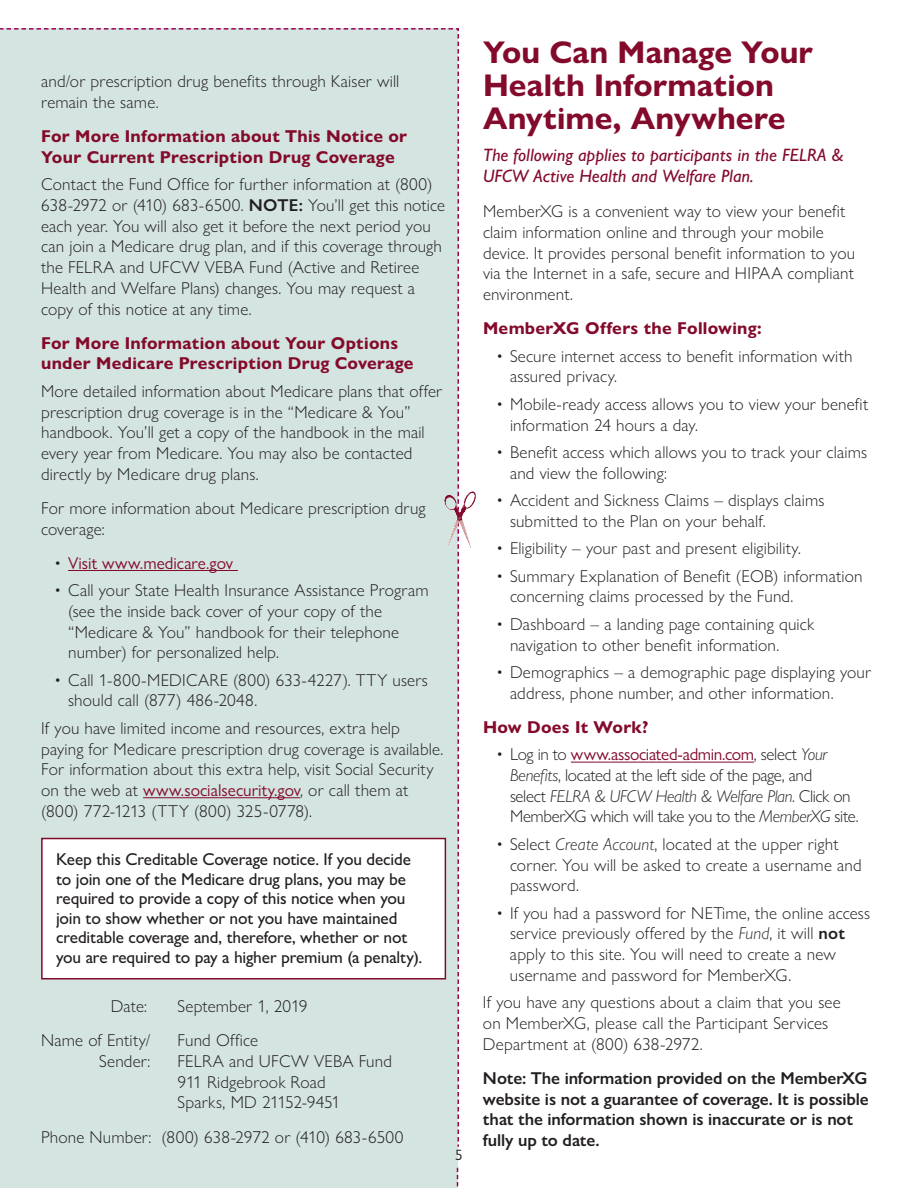
<style>
.page{position:relative;width:918px;height:1188px;background:#fff}
.page>*{position:absolute;margin:0;border:0;box-sizing:border-box;transform-origin:0 0}
.Headline_-_2019{font:700 31.5px/33px "Gill Sans Nova";letter-spacing:.005em;color:#830a2b}
.The_Following__-_20{font:italic 500 18px/21.6px "Gill Sans Nova";color:#830a2b}
.Body_-_2019{font:300 17.25px/20.7px "Gill Sans Nova";letter-spacing:.01em;color:#231f20}
.Body_-_2019-2{font:500 17.25px/19.5px "Gill Sans Nova";letter-spacing:-.01em;color:#231f20}
.Sub_Head_Maroon_-_20{font:700 17.25px/20.7px "Gill Sans Nova";letter-spacing:.015em;color:#830a2b}
.Body_-_2019-3{font:300 17.25px/20.7px "Gill Sans Nova";letter-spacing:-.02em;color:#231f20}
.Body_-_2019-4{font:600 17.25px/20.7px "Gill Sans Nova";letter-spacing:-.005em;color:#231f20}
.t1{font:17.25px "Gill Sans Nova";color:#830a2b}
.t2{font:15px "Gill Sans Nova";color:#231f20}
.s1{font-weight:600}
.s2{font-weight:300;color:#231f20}
.s3{font-weight:400;color:#830a2b}
.s4{font-style:italic}
</style>
<div class="page">
<div style="left:0;top:28px;width:458px;height:1160px;background:#d4e4e1"></div>
<hr style="left:571px;top:762px;width:183px;height:1px;background:#830a2b">
<svg style="left:0;top:28px;width:459px;height:1119px"></svg>
<hr style="left:68px;top:570px;width:170px;height:1px;background:#830a2b">
<hr style="left:143px;top:797px;width:157px;height:1px;background:#830a2b">
<img style="left:444px;top:491px;width:28px;height:56px">
<svg style="left:457px;top:1168px;width:1px;height:19px"></svg>
<div style="left:42px;top:839px;width:403px;height:140px;background:#fff"></div>
<div style="left:41px;top:838px;width:405px;height:142px;border:2px solid #830a2b"></div>
<p class="Body_-_2019" style="left:41px;top:71px;width:360px">and/or prescription drug benefits through Kaiser will remain the same.</p>
<p class="Sub_Head_Maroon_-_20" style="left:41px;top:126px;width:368px">For More Information about This Notice or<br>Your Current Prescription Drug Coverage</p>
<p class="Body_-_2019" style="left:41px;top:174px;width:406px">Contact the Fund Office for further information at (800)<br>638-2972 or (410) 683-6500. <span class="s1">NOTE:</span> You’ll get this notice each year. You will also get it before the next period you can join a Medicare drug plan, and if this coverage through the FELRA and UFCW VEBA Fund (Active and Retiree Health and Welfare Plans) changes. You may request a copy of this notice at any time.</p>
<p class="Sub_Head_Maroon_-_20" style="left:41px;top:332px;width:374px">For More Information about Your Options under Medicare Prescription Drug Coverage</p>
<p class="Body_-_2019" style="left:41px;top:380px;width:403px">More detailed information about Medicare plans that offer prescription drug coverage is in the “Medicare &amp; You” handbook. You’ll get a copy of the handbook in the mail every year from Medicare. You may also be contacted directly by Medicare drug plans.</p>
<p class="Body_-_2019" style="left:41px;top:497px;width:386px">For more information about Medicare prescription drug coverage:</p>
<p class="t1" style="left:55px;top:552px;width:180px"><span class="s2">•</span> Visit www.medicare.gov</p>
<p class="Body_-_2019" style="left:68px;top:580px;width:362px;text-indent:-14px">• Call your State Health Insurance Assistance Program (see the inside back cover of your copy of the “Medicare &amp; You” handbook for their telephone number) for personalized help.</p>
<p class="Body_-_2019" style="left:68px;top:669px;width:361px;text-indent:-14px">• Call 1-800-MEDICARE (800) 633-4227). TTY users should call (877) 486-2048.</p>
<p class="Body_-_2019" style="left:41px;top:718px;width:404px">If you have limited income and resources, extra help paying for Medicare prescription drug coverage is available.<br>For information about this extra help, visit Social Security on the web at <span class="s3">www.socialsecurity.gov</span>, or call them at (800) 772-1213 (TTY (800) 325-0778).</p>
<p class="Body_-_2019-2" style="left:56px;top:850px;width:368px">Keep this Creditable Coverage notice. If you decide to join one of the Medicare drug plans, you may be required to provide a copy of this notice when you join to show whether or not you have maintained creditable coverage and, therefore, whether or not you are required to pay a higher premium (a penalty).</p>
<p class="Body_-_2019" style="left:111px;top:996px;width:38px">Date:</p>
<p class="Body_-_2019" style="left:178px;top:996px;width:131px">September 1, 2019</p>
<p class="Body_-_2019" style="left:41px;top:1030px;width:111px">Name of Entity/</p>
<p class="Body_-_2019" style="left:178px;top:1030px;width:82px">Fund Office</p>
<p class="Body_-_2019" style="left:99px;top:1051px;width:53px">Sender:</p>
<p class="Body_-_2019" style="left:178px;top:1051px;width:216px">FELRA and UFCW VEBA Fund<br>911 Ridgebrook Road<br>Sparks, MD 21152-9451</p>
<p class="Body_-_2019" style="left:41px;top:1126px;width:364px">Phone Number: (800) 638-2972 or (410) 683-6500</p>
<p class="t2" style="left:455px;top:1146px;width:9px">5</p>
<p class="Headline_-_2019" style="left:483px;top:36px;width:332px">You Can Manage Your<br>Health Information<br>Anytime, Anywhere</p>
<p class="The_Following__-_20" style="left:483px;top:143px;width:362px">The following applies to participants in the FELRA &amp;<br>UFCW Active Health and Welfare Plan.</p>
<p class="Body_-_2019" style="left:483px;top:201px;width:374px">MemberXG is a convenient way to view your benefit claim information online and through your mobile device. It provides personal benefit information to you via the Internet in a safe, secure and HIPAA compliant environment.</p>
<p class="Sub_Head_Maroon_-_20" style="left:483px;top:318px;width:280px">MemberXG Offers the Following:</p>
<p class="Body_-_2019" style="left:510px;top:345px;width:344px;text-indent:-14px">• Secure internet access to benefit information with assured privacy.</p>
<p class="Body_-_2019" style="left:510px;top:393px;width:360px;text-indent:-14px">• Mobile-ready access allows you to view your benefit information 24 hours a day.</p>
<p class="Body_-_2019" style="left:510px;top:442px;width:359px;text-indent:-14px">• Benefit access which allows you to track your claims and view the following:</p>
<p class="Body_-_2019" style="left:510px;top:490px;width:316px;text-indent:-14px">• Accident and Sickness Claims – displays claims submitted to the Plan on your behalf.</p>
<p class="Body_-_2019" style="left:496px;top:538px;width:306px">• Eligibility – your past and present eligibility.</p>
<p class="Body_-_2019" style="left:510px;top:565px;width:354px;text-indent:-14px">• Summary Explanation of Benefit (EOB) information concerning claims processed by the Fund.</p>
<p class="Body_-_2019" style="left:510px;top:614px;width:306px;text-indent:-14px">• Dashboard – a landing page containing quick navigation to other benefit information.</p>
<p class="Body_-_2019" style="left:510px;top:662px;width:363px;text-indent:-14px">• Demographics – a demographic page displaying your address, phone number, and other information.</p>
<p class="Sub_Head_Maroon_-_20" style="left:483px;top:717px;width:167px">How Does It Work?</p>
<p class="Body_-_2019-3" style="left:510px;top:744px;width:350px;text-indent:-14px">• Log in to <span class="s3">www.associated-admin.com</span>, select <span class="s4">Your Benefits</span>, located at the left side of the page, and<br>select <span class="s4">FELRA &amp; UFCW Health &amp; Welfare Plan</span>. Click on MemberXG which will take you to the <span class="s4">MemberXG</span> site.</p>
<p class="Body_-_2019" style="left:510px;top:834px;width:353px;text-indent:-14px">• Select <span class="s4">Create Account</span>, located at the upper right corner. You will be asked to create a username and password.</p>
<p class="Body_-_2019" style="left:510px;top:902px;width:362px;text-indent:-13px">• If you had a password for NETime, the online access service previously offered by the <span class="s4">Fund</span>, it will <span class="s1">not </span>apply to this site. You will need to create a new username and password for MemberXG.</p>
<p class="Body_-_2019" style="left:483px;top:992px;width:359px">If you have any questions about a claim that you see on MemberXG, please call the Participant Services<br>Department at (800) 638-2972.</p>
<p class="Body_-_2019-4" style="left:483px;top:1068px;width:387px">Note: The information provided on the MemberXG website is not a guarantee of coverage. It is possible that the information shown is inaccurate or is not fully up to date.</p>
</div>
